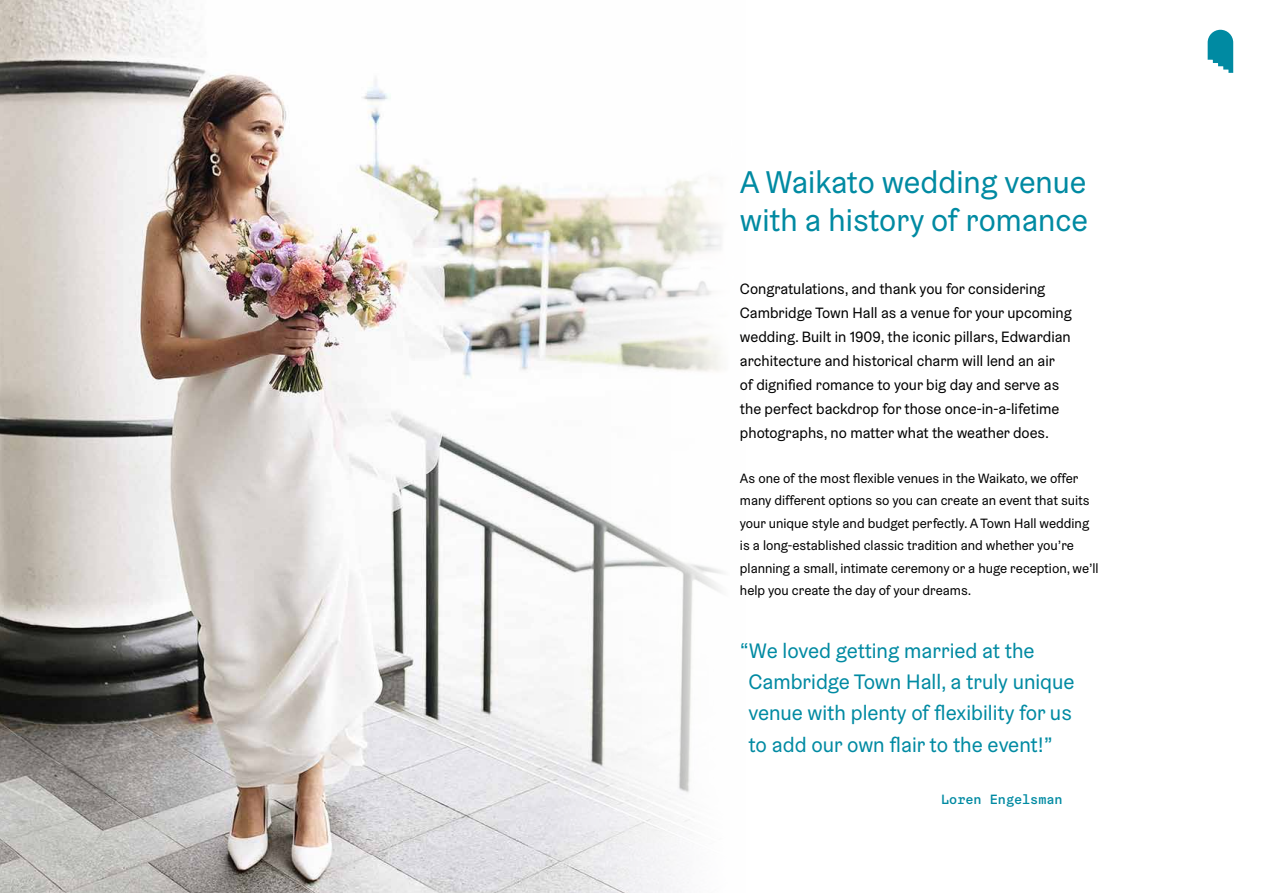
<style>
.page{position:relative;width:1263px;height:893px;background:#fff}
.page>*{position:absolute;margin:0;border:0;box-sizing:border-box;transform-origin:0 0}
.t1{font:31.5px/37.8px "Graebenbach";color:#008aa2}
.t2{font:21px/31.3px "Graebenbach";color:#008aa2}
.t3{font:15px/24px "Graebenbach";color:#000}
.t4{font:13.5px/22.5px "Graebenbach";color:#000}
.t5{font:500 13.5px "Graebenbach Mono";color:#008aa2}
</style>
<div class="page">
<img style="left:0;top:0;width:723px;height:893px">
<svg style="left:1208px;top:30px;width:25px;height:43px"></svg>
<h1 class="t1" style="left:740px;top:163px;width:350px">A Waikato wedding venue with a history of romance</h1>
<p class="t3" style="left:740px;top:276px;width:333px">Congratulations, and thank you for considering Cambridge Town Hall as a venue for your upcoming wedding. Built in 1909, the iconic pillars, Edwardian architecture and historical charm will lend an air<br>of dignified romance to your big day and serve as the perfect backdrop for those once-in-a-lifetime photographs, no matter what the weather does.</p>
<p class="t4" style="left:740px;top:467px;width:360px">As one of the most flexible venues in the Waikato, we offer many different options so you can create an event that suits your unique style and budget perfectly. A Town Hall wedding is a long-established classic tradition and whether you’re planning a small, intimate ceremony or a huge reception, we’ll help you create the day of your dreams.</p>
<h2 class="t2" style="left:748px;top:634px;width:328px;text-indent:-9px">“We loved getting married at the Cambridge Town Hall, a truly unique venue with plenty of flexibility for us to add our own flair to the event!”</h2>
<p class="t5" style="left:941px;top:791px;width:123px">Loren Engelsman</p>
</div>
